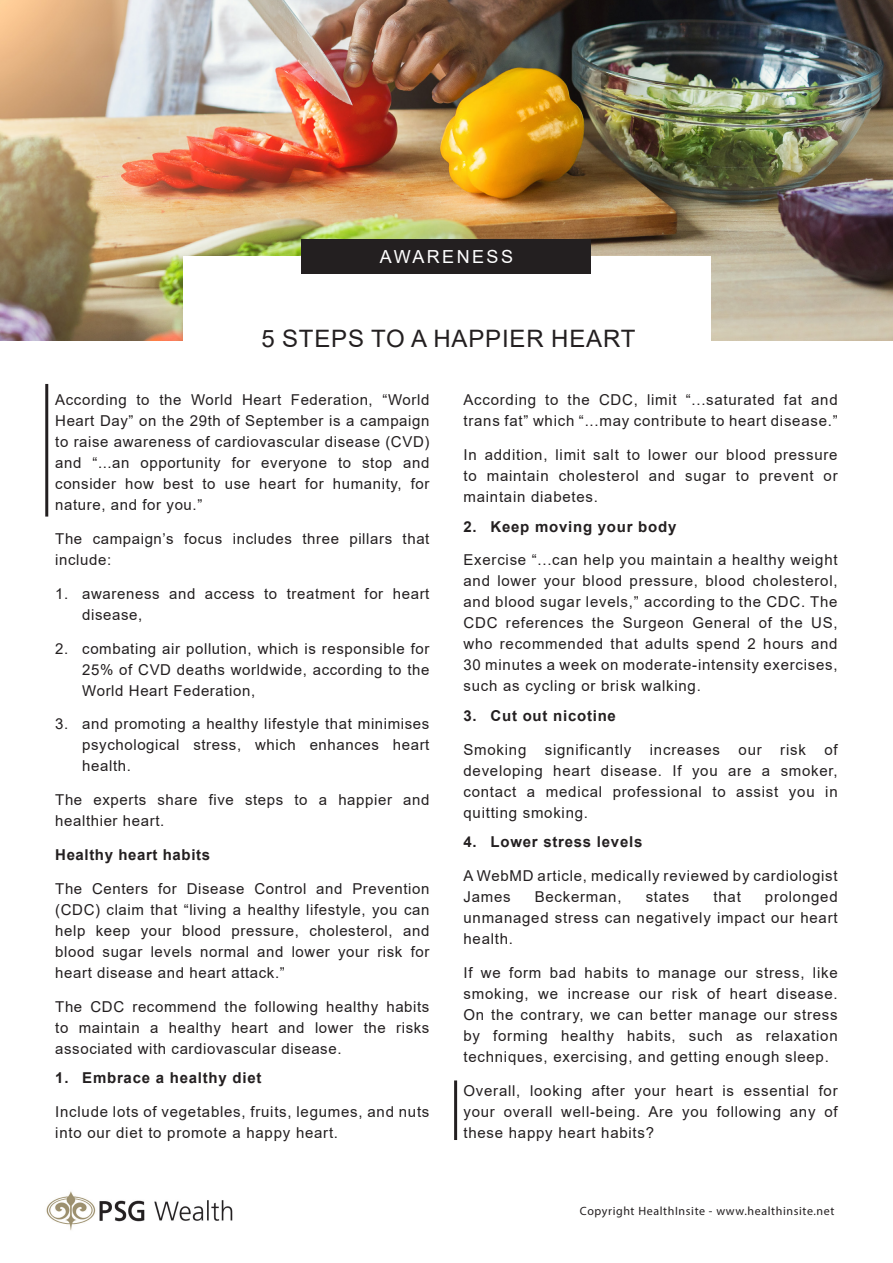
<style>
.page{position:relative;width:893px;height:1263px;background:#fff}
.page>*{position:absolute;margin:0;border:0;box-sizing:border-box;transform-origin:0 0}
.t1{font:24px "Arial";letter-spacing:.035em;color:#231f20}
.t2{font:18px "Arial";letter-spacing:.135em;color:#fff}
.t3{font:15px/21px "Arial";letter-spacing:.05em;color:#231f20;text-align:justify}
.t4{font:700 15px "Arial";letter-spacing:.05em;color:#231f20}
.t5{font:12px "Myriad Pro";letter-spacing:.05em;color:#231f20}
</style>
<div class="page">
<img style="left:0;top:0;width:893px;height:340px">
<div style="left:183px;top:257px;width:527px;height:170px;background:#fff"></div>
<div style="left:302px;top:240px;width:289px;height:34px;background:#231f20"></div>
<hr style="left:45px;top:384px;width:3px;height:133px;background:#231f20">
<hr style="left:454px;top:1080px;width:3px;height:60px;background:#231f20">
<img style="left:46px;top:1191px;width:187px;height:39px">
<p class="t2" style="left:380px;top:244px;width:135px">AWARENESS</p>
<p class="t1" style="left:262px;top:322px;width:375px">5 STEPS TO A HAPPIER HEART</p>
<p class="t3" style="left:55px;top:389px;width:376px">According to the World Heart Federation, “World Heart Day” on the 29th of September is a campaign to raise awareness of cardiovascular disease (CVD) and “...an opportunity for everyone to stop and consider how best to use heart for humanity, for nature, and for you.”</p>
<p class="t3" style="left:55px;top:528px;width:376px">The campaign’s focus includes three pillars that include:</p>
<p class="t3" style="left:82px;top:583px;width:349px;text-indent:-27px">1. awareness and access to treatment for heart disease,</p>
<p class="t3" style="left:82px;top:638px;width:349px;text-indent:-27px">2. combating air pollution, which is responsible for 25% of CVD deaths worldwide, according to the World Heart Federation,</p>
<p class="t3" style="left:82px;top:713px;width:349px;text-indent:-27px">3. and promoting a healthy lifestyle that minimises psychological stress, which enhances heart health.</p>
<p class="t3" style="left:55px;top:789px;width:376px">The experts share five steps to a happier and healthier heart.</p>
<p class="t4" style="left:55px;top:844px;width:156px">Healthy heart habits</p>
<p class="t3" style="left:55px;top:878px;width:376px">The Centers for Disease Control and Prevention (CDC) claim that “living a healthy lifestyle, you can help keep your blood pressure, cholesterol, and blood sugar levels normal and lower your risk for heart disease and heart attack.”</p>
<p class="t3" style="left:55px;top:996px;width:376px">The CDC recommend the following healthy habits to maintain a healthy heart and lower the risks associated with cardiovascular disease.</p>
<p class="t4" style="left:55px;top:1067px;width:208px">1. Embrace a healthy diet</p>
<p class="t3" style="left:55px;top:1101px;width:376px">Include lots of vegetables, fruits, legumes, and nuts into our diet to promote a happy heart.</p>
<p class="t3" style="left:463px;top:389px;width:376px">According to the CDC, limit “...saturated fat and trans fat” which “...may contribute to heart disease.”</p>
<p class="t3" style="left:463px;top:444px;width:376px">In addition, limit salt to lower our blood pressure to maintain cholesterol and sugar to prevent or maintain diabetes.</p>
<p class="t4" style="left:463px;top:516px;width:214px">2. Keep moving your body</p>
<p class="t3" style="left:463px;top:549px;width:376px">Exercise “...can help you maintain a healthy weight and lower your blood pressure, blood cholesterol, and blood sugar levels,” according to the CDC. The CDC references the Surgeon General of the US, who recommended that adults spend 2 hours and 30 minutes a week on moderate-intensity exercises, such as cycling or brisk walking.</p>
<p class="t4" style="left:463px;top:705px;width:154px">3. Cut out nicotine</p>
<p class="t3" style="left:463px;top:739px;width:376px">Smoking significantly increases our risk of developing heart disease. If you are a smoker, contact a medical professional to assist you in quitting smoking.</p>
<p class="t4" style="left:463px;top:831px;width:180px">4. Lower stress levels</p>
<p class="t3" style="left:463px;top:865px;width:376px">A WebMD article, medically reviewed by cardiologist<br>James</p>
<p class="t3" style="left:463px;top:886px;width:376px;text-indent:301px">prolonged unmanaged stress can negatively impact our heart health.</p>
<p class="t3" style="left:463px;top:962px;width:376px">If we form bad habits to manage our stress, like smoking, we increase our risk of heart disease.<br>On the contrary, we can better manage our stress by forming healthy habits, such as relaxation techniques, exercising, and getting enough sleep.</p>
<p class="t3" style="left:463px;top:1080px;width:376px">Overall, looking after your heart is essential for your overall well-being. Are you following any of these happy heart habits?</p>
<p class="t3" style="left:535px;top:886px;width:88px">Beckerman,</p>
<p class="t3" style="left:646px;top:886px;width:45px">states</p>
<p class="t3" style="left:714px;top:886px;width:29px">that</p>
<p class="t5" style="left:580px;top:1204px;width:256px">Copyright HealthInsite - www.healthinsite.net</p>
</div>
